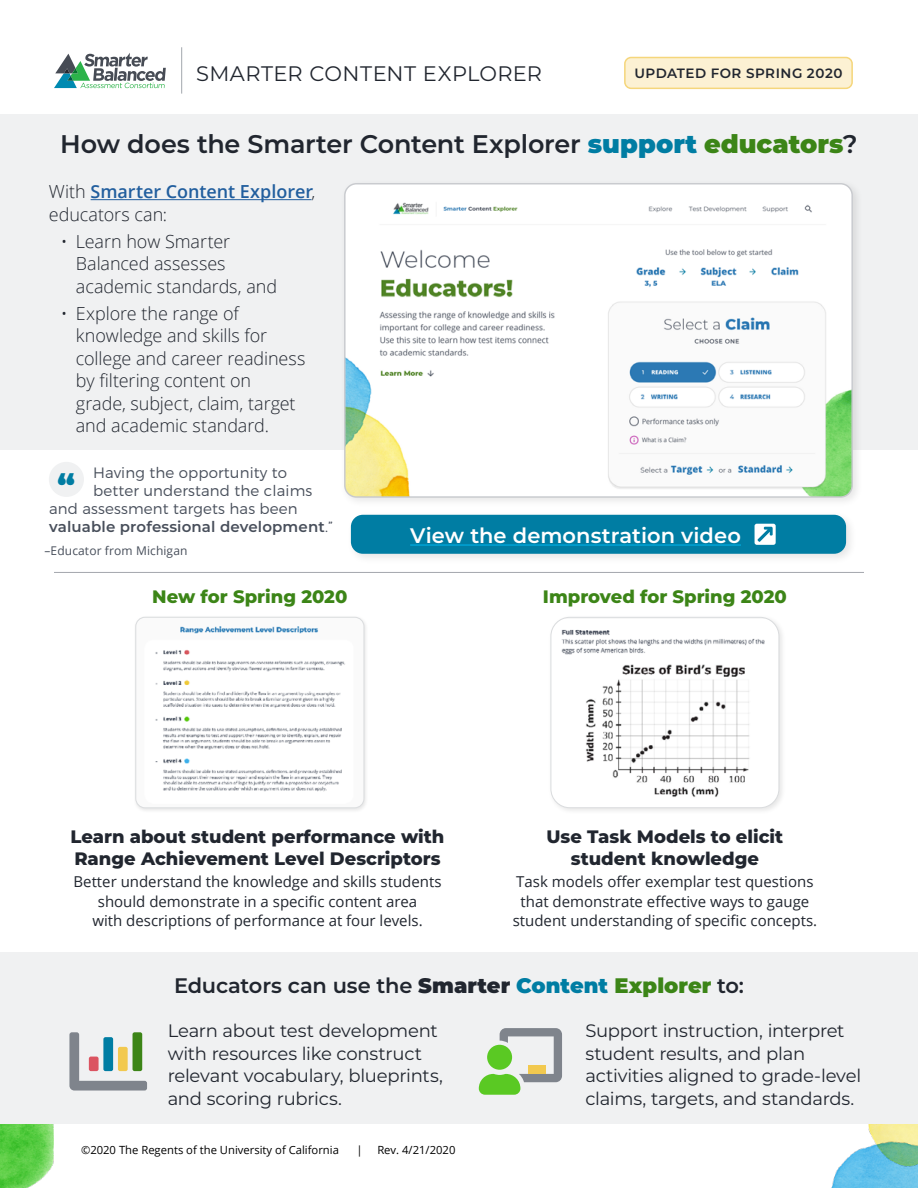
<style>
.page{position:relative;width:918px;height:1188px;background:#fff}
.page>*{position:absolute;margin:0;border:0;box-sizing:border-box;transform-origin:0 0}
.t1{font:900 29.4px "Montserrat";color:#007da3}
.t2{font:600 25.5px "Montserrat";letter-spacing:-.01em;color:#21262f}
.t3{font:600 21px "Montserrat";letter-spacing:-.01em;color:#21262f}
.t4{font:600 21px "Montserrat";color:#fff}
.t5{font:21px "Montserrat";letter-spacing:.02em;color:#21262f}
.t6{font:18px/22.5px "Montserrat";letter-spacing:-.015em;color:#21262f}
.t7{font:300 18px/22.5px "Open Sans";letter-spacing:-.005em;color:#21262f}
.section_heading{font:800 18px/21.6px "Montserrat";color:#21262f}
.section_heading-2{font:800 18px "Montserrat";color:#3c8517}
.t8{font:600 18px "Open Sans";letter-spacing:-.005em;color:#215e9e}
.bullets{font:15px/19.5px "Open Sans";color:#21262f;text-align:center}
.section_desc{font:300 15px "Montserrat";letter-spacing:.01em;color:#484f5b}
.section_desc-2{font:600 15px "Montserrat";letter-spacing:.01em;color:#484f5b}
.t9{font:600 13.5px "Montserrat";letter-spacing:.04em;color:#21262f}
.section_desc-3{font:12px "Open Sans";letter-spacing:.01em;color:#484f5b}
.t10{font:11.25px "Open Sans";color:#000}
.s1{font-weight:900;color:#007da3}
.s2{font-weight:900;color:#3c8517}
.s3{font-weight:300;color:#21262f}
.s4{font-weight:300}
.s5{font-weight:900}
</style>
<div class="page">
<img style="left:0;top:1124px;width:54px;height:64px">
<div style="left:0;top:115px;width:918px;height:335px;background:#f0f1f2"></div>
<hr style="left:54px;top:572px;width:810px;height:1px;background:#a3a7ad">
<img style="left:831px;top:1147px;width:87px;height:41px">
<img style="left:868px;top:1124px;width:50px;height:43px">
<div style="left:0;top:952px;width:918px;height:172px;background:#f0f1f2"></div>
<svg style="left:479px;top:1028px;width:83px;height:67px"></svg>
<div style="left:528px;top:1065px;width:18px;height:9px;background:#f2c94f"></div>
<svg style="left:69px;top:1032px;width:78px;height:59px"></svg>
<div style="left:346px;top:510px;width:511px;height:55px;background:#000;opacity:.1"></div>
<div style="left:351px;top:515px;width:495px;height:39px;background:#007da3;border-radius:12px"></div>
<hr style="left:181px;top:47px;width:1px;height:47px;background:#a3a7ad">
<hr style="left:91px;top:199px;width:221px;height:1px;background:#215e9e">
<hr style="left:410px;top:545px;width:331px;height:1px;background:#00b4eb">
<div style="left:49px;top:462px;width:35px;height:35px;background:#f0f1f2;border-radius:50%"></div>
<svg style="left:755px;top:524px;width:21px;height:21px"></svg>
<div style="left:625px;top:58px;width:227px;height:30px;background:#fcf1d3;border-radius:6px"></div>
<div style="left:624px;top:57px;width:229px;height:32px;border:2px solid #f5d67b;border-radius:6px"></div>
<svg style="left:54px;top:53px;width:112px;height:35px"></svg>
<div style="left:340px;top:178px;width:524px;height:330px;background:#000;opacity:.1"></div>
<img style="left:345px;top:184px;width:507px;height:313px">
<div style="left:134px;top:615px;width:235px;height:198px;background:#000;opacity:.1"></div>
<img style="left:136px;top:617px;width:228px;height:191px">
<div style="left:135px;top:617px;width:229px;height:191px;border:1px solid #dadcde;border-radius:9px"></div>
<div style="left:548px;top:614px;width:238px;height:201px;background:#000;opacity:.1"></div>
<img style="left:551px;top:619px;width:228px;height:189px">
<div style="left:551px;top:617px;width:228px;height:191px;border:1px solid #dadcde;border-radius:19px"></div>
<h3 class="t5" style="left:196px;top:59px;width:348px">SMARTER CONTENT EXPLORER</h3>
<p class="t9" style="left:634px;top:64px;width:210px">UPDATED FOR SPRING 2020</p>
<h2 class="t2" style="left:60px;top:126px;width:799px">How does the Smarter Content Explorer <span class="s1">support</span> <span class="s2">educators</span>?</h2>
<p class="t8" style="left:49px;top:179px;width:268px"><span class="s3">With</span> Smarter Content Explorer<span class="s3">,</span></p>
<p class="t7" style="left:49px;top:203px;width:120px">educators can:</p>
<p class="t7" style="left:76px;top:230px;width:203px;text-indent:-15px">• Learn how Smarter<br>Balanced assesses academic standards, and</p>
<p class="t7" style="left:76px;top:302px;width:231px;text-indent:-15px">• Explore the range of knowledge and skills for college and career readiness by filtering content on grade, subject, claim, target and academic standard.</p>
<p class="t1" style="left:57px;top:463px;width:19px">“</p>
<p class="section_desc" style="left:93px;top:463px;width:195px">Having the opportunity to</p>
<p class="section_desc" style="left:93px;top:481px;width:221px">better understand the claims</p>
<p class="section_desc" style="left:49px;top:499px;width:250px">and assessment targets has been</p>
<p class="section_desc-2" style="left:49px;top:516px;width:285px">valuable professional development<span class="s4">.”</span></p>
<p class="section_desc-3" style="left:44px;top:543px;width:145px">–Educator from Michigan</p>
<h2 class="section_heading-2" style="left:152px;top:583px;width:197px">New for Spring 2020</h2>
<h3 class="t4" style="left:410px;top:521px;width:332px">View the demonstration video</h3>
<h2 class="section_heading-2" style="left:543px;top:583px;width:246px">Improved for Spring 2020</h2>
<h2 class="section_heading" style="left:71px;top:825px;width:375px">Learn about student performance with<br>Range Achievement Level Descriptors</h2>
<p class="bullets" style="left:74px;top:872px;width:370px">Better understand the knowledge and skills students should demonstrate in a specific content area<br>with descriptions of performance at four levels.</p>
<h2 class="section_heading" style="left:547px;top:825px;width:238px;text-align:center">Use Task Models to elicit student knowledge</h2>
<p class="bullets" style="left:513px;top:872px;width:306px">Task models offer exemplar test questions that demonstrate effective ways to gauge student understanding of specific concepts.</p>
<h2 class="t3" style="left:174px;top:971px;width:571px">Educators can use the <span class="s5">Smarter</span> <span class="s1">Content</span> <span class="s2">Explorer</span> to:</h2>
<p class="t6" style="left:168px;top:1019px;width:277px">Learn about test development with resources like construct relevant vocabulary, blueprints, and scoring rubrics.</p>
<p class="t6" style="left:585px;top:1019px;width:277px">Support instruction, interpret student results, and plan activities aligned to grade-level claims, targets, and standards.</p>
<p class="t10" style="left:81px;top:1142px;width:259px">©2020 The Regents of the University of California</p>
<p class="t10" style="left:357px;top:1142px;width:8px">|</p>
<p class="t10" style="left:377px;top:1142px;width:80px">Rev. 4/21/2020</p>
</div>
